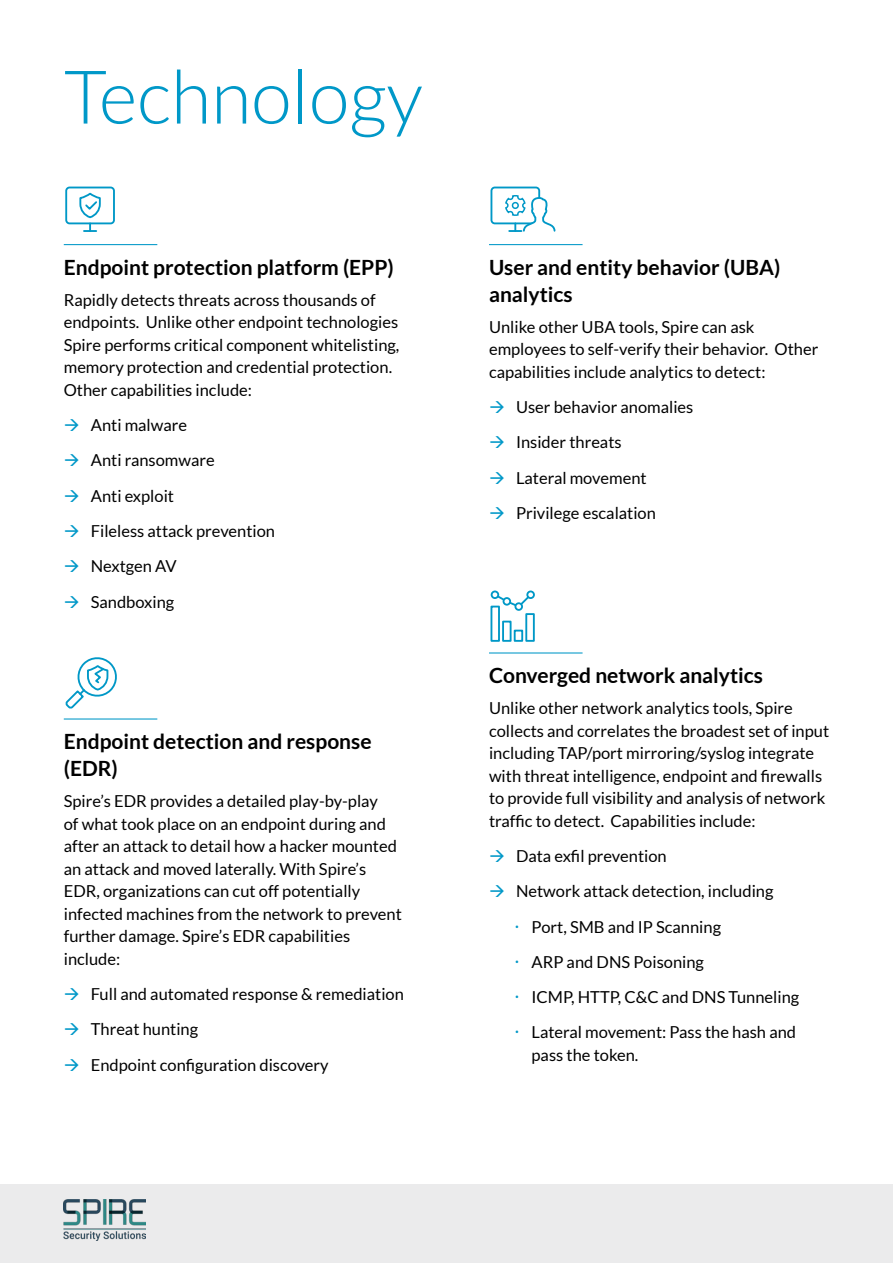
<style>
.page{position:relative;width:893px;height:1263px;background:#fff}
.page>*{position:absolute;margin:0;border:0;box-sizing:border-box;transform-origin:0 0}
.t1{font:300 74.25px "Lato";color:#0098c8}
.t2{font:700 21px/27px "Lato";color:#000}
.t3{font:16.5px/22.5px "Lato";color:#000}
</style>
<div class="page">
<div style="left:0;top:1184px;width:893px;height:79px;background:#e6e7e8"></div>
<img style="left:64px;top:1199px;width:81px;height:41px">
<hr style="left:64px;top:244px;width:93px;height:1px;background:#0098c8">
<hr style="left:64px;top:718px;width:93px;height:1px;background:#0098c8">
<hr style="left:489px;top:244px;width:94px;height:1px;background:#0098c8">
<hr style="left:489px;top:652px;width:94px;height:1px;background:#0098c8">
<div style="left:65px;top:187px;width:50px;height:37px;border:2px solid #0098c7;border-radius:3px"></div>
<svg style="left:78px;top:192px;width:24px;height:40px"></svg>
<svg style="left:65px;top:657px;width:52px;height:52px"></svg>
<div style="left:490px;top:187px;width:50px;height:37px;border:2px solid #0098c7;border-radius:3px"></div>
<svg style="left:504px;top:195px;width:52px;height:37px"></svg>
<svg style="left:492px;top:594px;width:36px;height:12px"></svg>
<div style="left:490px;top:606px;width:10px;height:36px;border:2px solid #0098c7"></div>
<div style="left:502px;top:621px;width:10px;height:21px;border:2px solid #0098c7"></div>
<div style="left:514px;top:630px;width:9px;height:12px;border:2px solid #0098c7"></div>
<div style="left:525px;top:613px;width:10px;height:29px;border:2px solid #0098c7"></div>
<div style="left:492px;top:591px;width:6px;height:7px;background:#fff;border-radius:50%"></div>
<div style="left:491px;top:590px;width:8px;height:9px;border:2px solid #0098c7;border-radius:50%"></div>
<div style="left:503px;top:598px;width:7px;height:7px;background:#fff;border-radius:50%"></div>
<div style="left:503px;top:597px;width:8px;height:9px;border:2px solid #0098c7;border-radius:50%"></div>
<div style="left:515px;top:603px;width:7px;height:7px;background:#fff;border-radius:50%"></div>
<div style="left:514px;top:602px;width:9px;height:9px;border:2px solid #0098c7;border-radius:50%"></div>
<div style="left:526px;top:590px;width:9px;height:9px;border:2px solid #0098c7;border-radius:50%"></div>
<h1 class="t1" style="left:64px;top:57px;width:360px">Technology</h1>
<p class="t2" style="left:64px;top:253px;width:332px">Endpoint protection platform (EPP(</p>
<p class="t3" style="left:64px;top:289px;width:337px">Rapidly detects threats across thousands of endpoints. Unlike other endpoint technologies Spire performs critical component whitelisting, memory protection and credential protection.<br>Other capabilities include:</p>
<p class="t3" style="left:91px;top:407px;width:186px;line-height:35.2px">Anti malware<br>Anti ransomware<br>Anti exploit<br>Fileless attack prevention<br>Nextgen AV<br>Sandboxing</p>
<p class="t2" style="left:64px;top:728px;width:309px">Endpoint detection and response (EDR(</p>
<p class="t3" style="left:64px;top:790px;width:340px">Spire s’ EDR provides a detailed play-by-play<br>of what took place on an endpoint during and after an attack to detail how a hacker mounted an attack and moved laterally. With Spire s’ EDR, organizations can cut off potentially infected machines from the network to prevent further damage. Spire s’ EDR capabilities include:</p>
<p class="t3" style="left:91px;top:976px;width:315px;line-height:35.2px">Full and automated response &amp; remediation<br>Threat hunting<br>Endpoint configuration discovery</p>
<p class="t2" style="left:489px;top:253px;width:293px">User and entity behavior (UBA( analytics</p>
<p class="t3" style="left:489px;top:316px;width:331px">Unlike other UBA tools, Spire can ask employees to self-verify their behavior. Other capabilities include analytics to detect:</p>
<p class="t3" style="left:516px;top:389px;width:179px;line-height:35.2px">User behavior anomalies<br>Insider threats<br>Lateral movement<br>Privilege escalation</p>
<p class="t2" style="left:489px;top:662px;width:276px">Converged network analytics</p>
<p class="t3" style="left:489px;top:697px;width:342px">Unlike other network analytics tools, Spire collects and correlates the broadest set of input including TAP/port mirroring/syslog integrate with threat intelligence, endpoint and firewalls to provide full visibility and analysis of network traffic to detect. Capabilities include:</p>
<p class="t3" style="left:516px;top:845px;width:152px">Data exfil prevention</p>
<p class="t3" style="left:516px;top:880px;width:259px">Network attack detection, including</p>
<p class="t3" style="left:531px;top:915px;width:191px">Port, SMB and IP Scanning</p>
<p class="t3" style="left:531px;top:950px;width:174px">ARP and DNS Poisoning</p>
<p class="t3" style="left:531px;top:986px;width:269px">ICMP, HTTP C, &amp;C and DNS Tunneling</p>
<p class="t3" style="left:531px;top:1021px;width:266px">Lateral movement: Pass the hash and</p>
<p class="t3" style="left:531px;top:1043px;width:108px">pass the token.</p>
</div>
